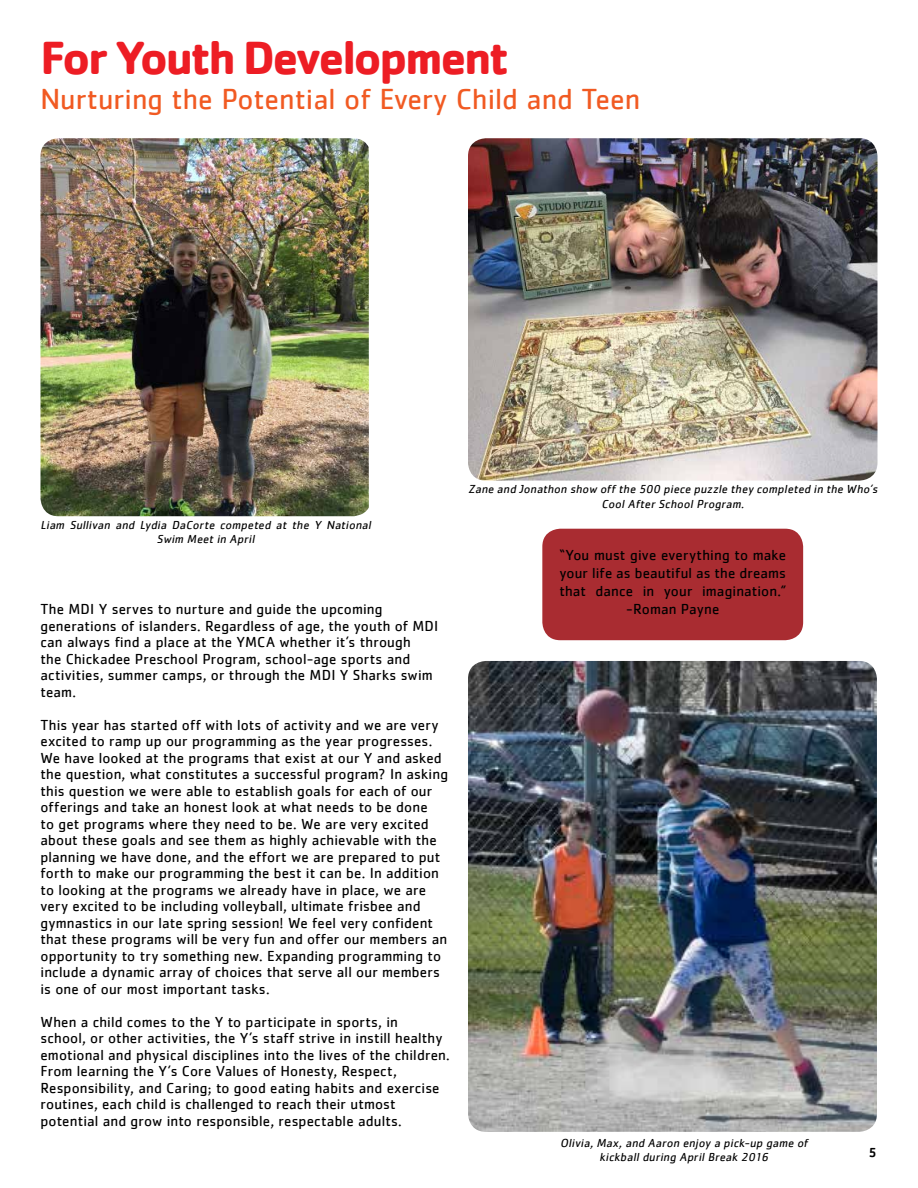
<style>
.page{position:relative;width:918px;height:1188px;background:#fff}
.page>*{position:absolute;margin:0;border:0;box-sizing:border-box;transform-origin:0 0}
.t1{font:700 48px "Cachet";letter-spacing:-.055em;color:#ed1d24}
.t2{font:30px "Cachet";color:#f15a22}
.t3{font:15px/16.5px "Cachet";letter-spacing:.01em;color:#000}
.t4{font:500 13.5px "Cachet";color:#000}
.t5{font:italic 12px/14.4px "Cachet";color:#000;text-align:center}
</style>
<div class="page">
<img style="left:40px;top:138px;width:329px;height:378px">
<img style="left:468px;top:138px;width:410px;height:343px">
<div style="left:542px;top:529px;width:261px;height:111px;background:#a92c31;border-radius:18px"></div>
<img style="left:468px;top:661px;width:409px;height:471px">
<h1 class="t1" style="left:40px;top:27px;width:470px">For Youth Development</h1>
<h2 class="t2" style="left:40px;top:82px;width:601px">Nurturing the Potential of Every Child and Teen</h2>
<p class="t5" style="left:40px;top:518px;width:334px">Liam Sullivan and Lydia DaCorte competed at the Y National<br>Swim Meet in April</p>
<p class="t3" style="left:40px;top:601px;width:399px">The MDI Y serves to nurture and guide the upcoming generations of islanders. Regardless of age, the youth of MDI can always find a place at the YMCA whether it’s through<br>the Chickadee Preschool Program, school-age sports and activities, summer camps, or through the MDI Y Sharks swim team.</p>
<p class="t3" style="left:40px;top:716px;width:409px">This year has started off with lots of activity and we are very excited to ramp up our programming as the year progresses.<br>We have looked at the programs that exist at our Y and asked the question, what constitutes a successful program? In asking this question we were able to establish goals for each of our offerings and take an honest look at what needs to be done<br>to get programs where they need to be. We are very excited about these goals and see them as highly achievable with the planning we have done, and the effort we are prepared to put forth to make our programming the best it can be. In addition to looking at the programs we already have in place, we are very excited to be including volleyball, ultimate frisbee and gymnastics in our late spring session! We feel very confident that these programs will be very fun and offer our members an opportunity to try something new. Expanding programming to include a dynamic array of choices that serve all our members is one of our most important tasks.</p>
<p class="t3" style="left:40px;top:1013px;width:411px">When a child comes to the Y to participate in sports, in<br>school, or other activities, the Y’s staff strive in instill healthy emotional and physical disciplines into the lives of the children.<br>From learning the Y’s Core Values of Honesty, Respect, Responsibility, and Caring; to good eating habits and exercise routines, each child is challenged to reach their utmost potential and grow into responsible, respectable adults.</p>
<p class="t5" style="left:468px;top:482px;width:413px">Zane and Jonathon show off the 500 piece puzzle they completed in the Who’s<br>Cool After School Program.</p>
<p class="t3" style="left:559px;top:546px;width:228px;line-height:18px;text-align:center">“You must give everything to make your life as beautiful as the dreams that dance in your imagination.” -Roman Payne</p>
<p class="t5" style="left:560px;top:1136px;width:252px">Olivia, Max, and Aaron enjoy a pick-up game of kickball during April Break 2016</p>
<p class="t4" style="left:869px;top:1144px;width:10px">5</p>
</div>
